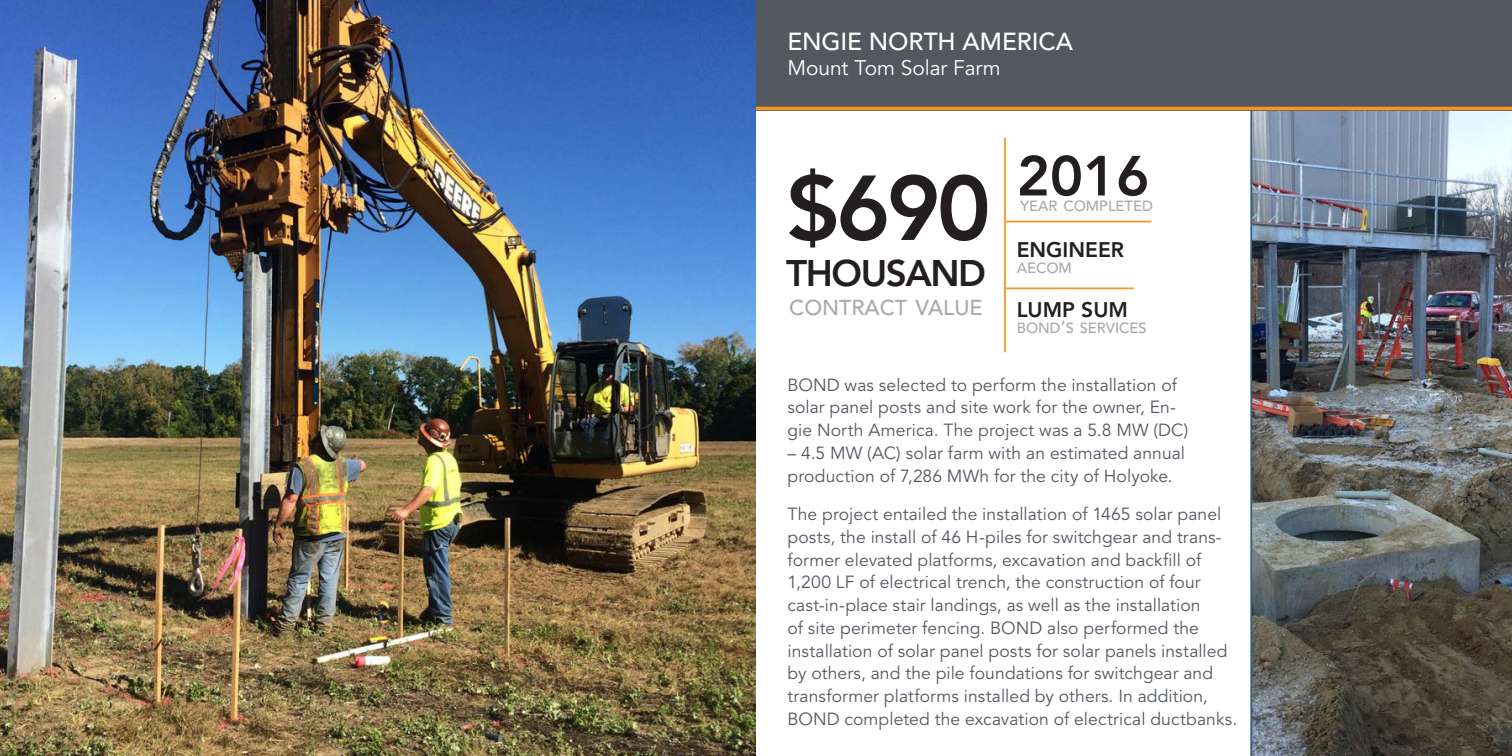
<style>
.page{position:relative;width:1512px;height:756px;background:#fff}
.page>*{position:absolute;margin:0;border:0;box-sizing:border-box;transform-origin:0 0}
.t1{font:800 91px "Avenir LT Std";color:#231f20}
.t2{font:800 56px "Avenir LT Std";color:#231f20}
.t3{font:800 36.75px "Avenir LT Std";letter-spacing:-.04em;color:#231f20}
.t4{font:500 24.5px "Avenir LT Std";letter-spacing:-.005em;color:#fff}
.t5{font:500 21.35px "Avenir LT Std";color:#a8a9ad}
.t6{font:21px "Avenir LT Std";letter-spacing:-.005em;color:#fff}
.t7{font:800 21px "Avenir LT Std";color:#231f20}
.t8{font:17.5px/22.8px "Avenir LT Std";letter-spacing:.005em;color:#535860}
.t9{font:500 14.7px "Avenir LT Std";color:#a8a9ad}
.s1{font-size:17.5px}
</style>
<div class="page">
<img style="left:1252px;top:110px;width:260px;height:646px">
<img style="left:0;top:0;width:756px;height:756px">
<div style="left:756px;top:0;width:756px;height:110px;background:#535860"></div>
<hr style="left:1004px;top:138px;width:2px;height:214px;background:#f7951d">
<hr style="left:1006px;top:221px;width:145px;height:1px;background:#f7951d">
<hr style="left:1006px;top:287px;width:128px;height:2px;background:#f7951d">
<hr style="left:1250px;top:109px;width:2px;height:647px;background:#2b627f">
<hr style="left:756px;top:107px;width:756px;height:3px;background:#f7951d">
<p class="t4" style="left:788px;top:27px;width:287px">ENGIE NORTH AMERICA</p>
<p class="t6" style="left:788px;top:56px;width:215px">Mount Tom Solar Farm</p>
<p class="t1" style="left:786px;top:154px;width:206px">$690</p>
<p class="t3" style="left:786px;top:251px;width:201px">THOUSAND</p>
<p class="t5" style="left:789px;top:295px;width:195px">CONTRACT VALUE</p>
<p class="t2" style="left:1017px;top:143px;width:134px">2016</p>
<p class="t9" style="left:1020px;top:197px;width:134px">YEAR COMPLETED</p>
<p class="t7" style="left:1017px;top:237px;width:109px">ENGINEER</p>
<p class="t9" style="left:1017px;top:259px;width:57px">AECOM</p>
<p class="t7" style="left:1017px;top:297px;width:113px">LUMP SUM</p>
<p class="t9" style="left:1017px;top:319px;width:131px">BOND<span class="s1">’</span>S SERVICES</p>
<p class="t8" style="left:788px;top:374px;width:402px">BOND was selected to perform the installation of solar panel posts and site work for the owner, En&shy;gie North America. The project was a 5.8 MW (DC)</p>
<p class="t8" style="left:788px;top:442px;width:399px">– 4.5 MW (AC) solar farm with an estimated annual production of 7,286 MWh for the city of Holyoke.</p>
<p class="t8" style="left:788px;top:503px;width:451px">The project entailed the installation of 1465 solar panel posts, the install of 46 H-piles for switchgear and trans&shy;former elevated platforms, excavation and backfill of 1,200 LF of electrical trench, the construction of four cast-in-place stair landings, as well as the installation<br>of site perimeter fencing. BOND also performed the installation of solar panel posts for solar panels installed by others, and the pile foundations for switchgear and transformer platforms installed by others. In addition, BOND completed the excavation of electrical ductbanks.</p>
</div>
